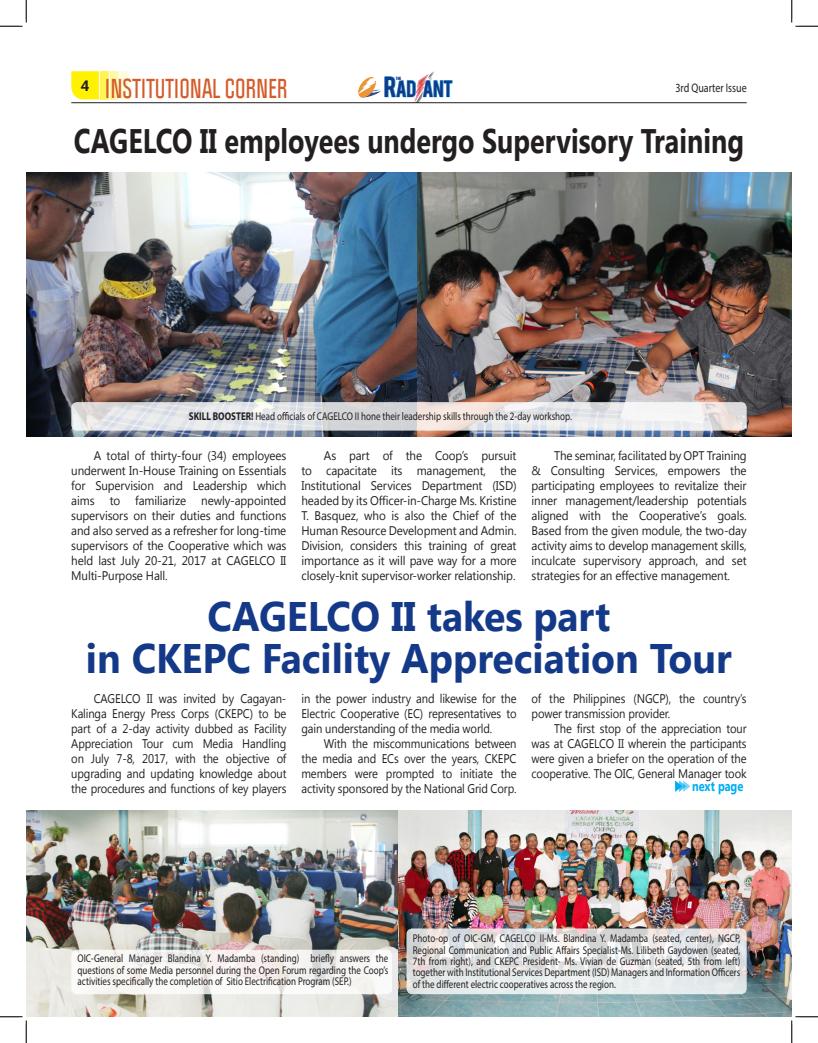
<style>
.page{position:relative;width:818px;height:1043px;background:#fff}
.page>*{position:absolute;margin:0;border:0;box-sizing:border-box;transform-origin:0 0}
.t1{font:700 41.25px "Khmer UI";color:#143988;scale:.95 1}
.t1-2{font:700 34px "Khmer UI";color:#231f20;scale:.79 1}
.t1-3{font:700 24px "Politica";color:#d45b2a;scale:.95 1}
.None-2{font:22.75px "Bebas";color:#143988;scale:1.04 1}
.t2{font:18.38px "Bebas";color:#143988;scale:1.04 1}
.t3{font:700 15px "Khmer UI";color:#231f20}
.t4{font:700 13.75px "Khmer UI";color:#00aeef;scale:.8 1}
.body{font:12.62px/15px "Khmer UI";letter-spacing:-.01em;color:#231f20;text-align:justify;scale:.89 1}
.body-2{font:12.5px/15px "Khmer UI";letter-spacing:-.01em;color:#231f20;text-align:justify;scale:.93 1}
.t5{font:12.5px "Myriad Pro";color:#231f20;scale:.8 1}
.t6{font:11.25px/11.2px "Myriad Pro";color:#231f20;text-align:justify;scale:.8 1}
.t7{font:3.5px "Bebas";color:#143988;scale:1.04 1}
.s1{font-weight:700}
</style>
<div class="page">
<svg style="left:71px;top:71px;width:28px;height:28px"></svg>
<svg style="left:101px;top:71px;width:8px;height:28px"></svg>
<div style="left:111px;top:71px;width:8px;height:28px;background:#fff8a9"></div>
<div style="left:121px;top:71px;width:8px;height:28px;background:#fffcdd"></div>
<svg style="left:358px;top:80px;width:7px;height:18px"></svg>
<svg style="left:365px;top:71px;width:88px;height:31px"></svg>
<hr style="left:71px;top:102px;width:675px;height:1px;background:#231f20">
<img style="left:398px;top:810px;width:393px;height:206px">
<img style="left:26px;top:810px;width:372px;height:206px">
<img style="left:26px;top:173px;width:765px;height:263px">
<svg style="left:675px;top:780px;width:15px;height:12px"></svg>
<svg style="left:71px;top:402px;width:675px;height:28px"></svg>
<svg style="left:71px;top:949px;width:321px;height:45px;fill:#f7f5f3"></svg>
<svg style="left:406px;top:928px;width:340px;height:66px"></svg>
<svg style="left:0;top:0;width:27px;height:27px"></svg>
<svg style="left:0;top:1015px;width:27px;height:27px"></svg>
<svg style="left:791px;top:0;width:27px;height:27px"></svg>
<svg style="left:790px;top:1015px;width:28px;height:27px"></svg>
<h3 class="None-2" style="left:384px;top:70px;width:14px">R</h3>
<h3 class="t2" style="left:396px;top:75px;width:57px">AD ANT</h3>
<p class="t7" style="left:396px;top:76px;width:7px">THE</p>
<p class="t1-3" style="left:105px;top:72px;width:193px">INSTITUTIONAL CORNER</p>
<p class="t3" style="left:81px;top:77px;width:10px">4</p>
<p class="t5" style="left:675px;top:80px;width:91px">3rd Quarter Issue</p>
<p class="t1-2" style="left:74px;top:121px;width:849px">CAGELCO II employees undergo Supervisory Training</p>
<p class="t6" style="left:189px;top:410px;width:480px"><span class="s1">SKILL BOOSTER!</span> Head officials of CAGELCO II hone their leadership skills through the 2-day workshop.</p>
<p class="body-2" style="left:71px;top:448px;width:233px;text-indent:22px">A total of thirty-four (34) employees underwent In-House Training on Essentials for Supervision and Leadership which aims to familiarize newly-appointed supervisors on their duties and functions and also served as a refresher for long-time supervisors of the Cooperative which was held last July 20-21, 2017 at CAGELCO II Multi-Purpose Hall.</p>
<p class="body-2" style="left:301px;top:448px;width:233px;text-indent:22px">As part of the Coop’s pursuit to capacitate its management, the Institutional Services Department (ISD) headed by its Officer-in-Charge Ms. Kristine T. Basquez, who is also the Chief of the Human Resource Development and Admin.<br>Division, considers this training of great importance as it will pave way for a more closely-knit supervisor-worker relationship.</p>
<p class="body-2" style="left:531px;top:448px;width:233px;text-indent:22px">The seminar, facilitated by OPT Training &amp; Consulting Services, empowers the participating employees to revitalize their inner management/leadership potentials aligned with the Cooperative’s goals.<br>Based from the given module, the two-day activity aims to develop management skills, inculcate supervisory approach, and set strategies for an effective management.</p>
<p class="t1" style="left:207px;top:592px;width:425px">CAGELCO II takes part</p>
<p class="t1" style="left:86px;top:635px;width:681px">in CKEPC Facility Appreciation Tour</p>
<p class="body" style="left:71px;top:690px;width:243px;text-indent:22px">CAGELCO II was invited by Cagayan-Kalinga Energy Press Corps (CKEPC) to be part of a 2-day activity dubbed as Facility Appreciation Tour cum Media Handling on July 7-8, 2017, with the objective of upgrading and updating knowledge about the procedures and functions of key players</p>
<p class="body" style="left:301px;top:690px;width:243px">in the power industry and likewise for the Electric Cooperative (EC) representatives to gain understanding of the media world.</p>
<p class="body" style="left:301px;top:735px;width:243px;text-indent:22px">With the miscommunications between the media and ECs over the years, CKEPC members were prompted to initiate the activity sponsored by the National Grid Corp.</p>
<p class="body" style="left:531px;top:690px;width:243px">of the Philippines (NGCP), the country’s power transmission provider.</p>
<p class="body" style="left:531px;top:720px;width:243px;text-indent:22px">The first stop of the appreciation tour was at CAGELCO II wherein the participants were given a briefer on the operation of the cooperative. The OIC, General Manager took</p>
<p class="t4" style="left:692px;top:778px;width:66px">next page</p>
<p class="t6" style="left:78px;top:952px;width:390px">OIC-General Manager Blandina Y. Madamba (standing) briefly answers the questions of some Media personnel during the Open Forum regarding the Coop’s activities specifically the completion of Sitio Electrification Program (SEP.)</p>
<p class="t6" style="left:412px;top:932px;width:411px">Photo-op of OIC-GM, CAGELCO II-Ms. Blandina Y. Madamba (seated, center), NGCP, Regional Communication and Public Affairs Specialist-Ms. Lilibeth Gaydowen (seated, 7th from right), and CKEPC President- Ms. Vivian de Guzman (seated, 5th from left) together with Institutional Services Department (ISD) Managers and Information Officers of the different electric cooperatives across the region.</p>
</div>
